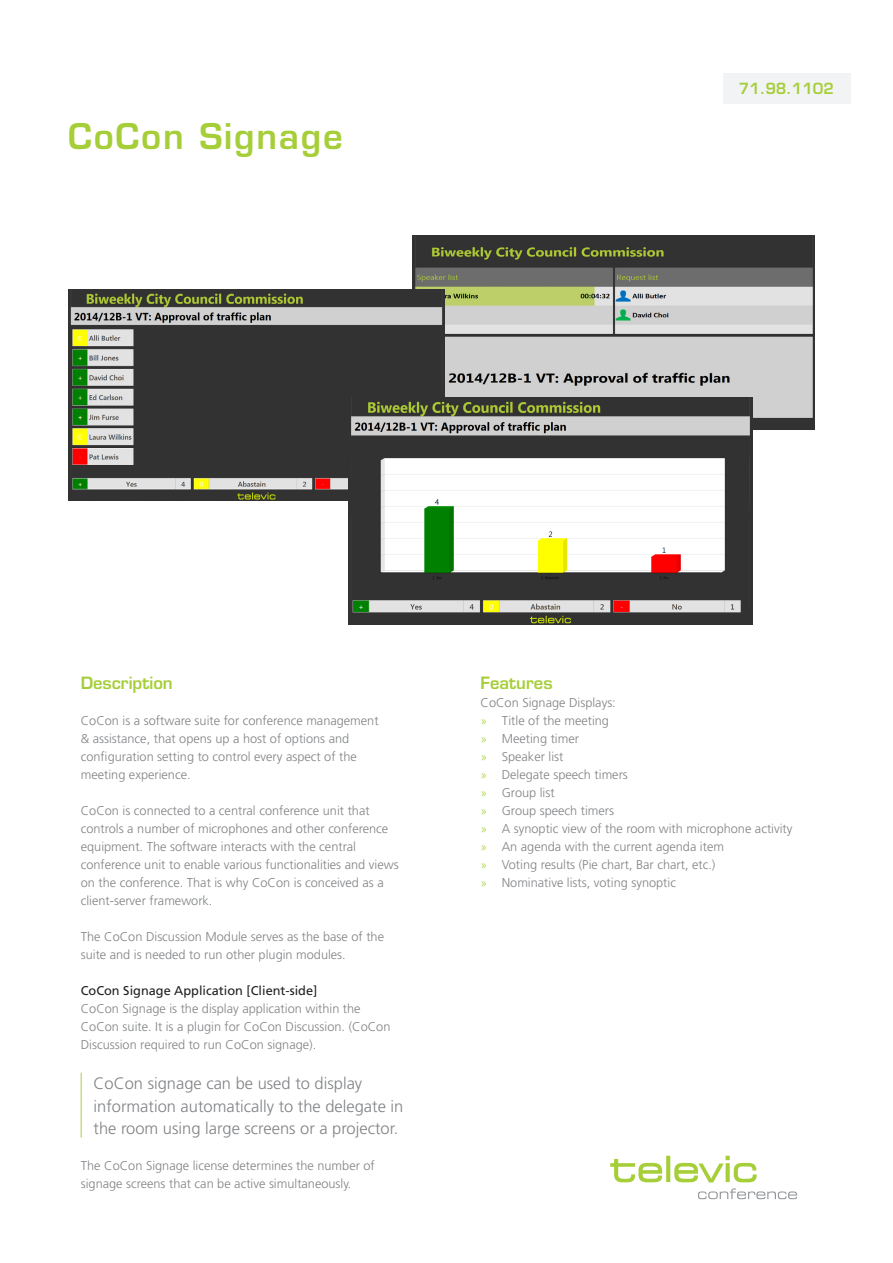
<style>
.page{position:relative;width:893px;height:1263px;background:#fff}
.page>*{position:absolute;margin:0;border:0;box-sizing:border-box;transform-origin:0 0}
.Titel_niveau_1{font:600 34.5px "Eurostile LT Std";letter-spacing:.05em;color:#a6ce39}
.BROOD___regular{font:300 16.5px/22.5px "Frutiger LT Std";color:#808285}
.Titel_niveau_3{font:600 16.5px "Eurostile LT Std";color:#a6ce39}
.DATASHEET_-_number{font:600 15px "Eurostile LT Std";color:#a6ce39}
.BROOD___regular-2{font:300 12.75px/18px "Frutiger LT Std";color:#808285}
.BROOD___regular-3{font:12.75px "Frutiger LT Std";color:#231f20}
.s1{font-size:12px;color:#a6ce39}
</style>
<div class="page">
<svg style="left:698px;top:1188px;width:99px;height:11px"></svg>
<svg style="left:610px;top:1156px;width:147px;height:26px"></svg>
<div style="left:722px;top:73px;width:128px;height:30px;background:#f2f3f4"></div>
<hr style="left:81px;top:1073px;width:1px;height:64px;background:#a6ce39">
<img style="left:412px;top:235px;width:403px;height:194px">
<img style="left:68px;top:289px;width:376px;height:212px">
<img style="left:349px;top:398px;width:404px;height:227px">
<p class="Titel_niveau_1" style="left:68px;top:115px;width:276px">CoCon Signage</p>
<p class="DATASHEET_-_number" style="left:739px;top:79px;width:97px">71.98.1102</p>
<p class="DATASHEET_-_number" style="left:792px;top:79px;width:44px">20 0</p>
<p class="Titel_niveau_3" style="left:81px;top:672px;width:94px">Description</p>
<p class="BROOD___regular-2" style="left:81px;top:711px;width:299px">CoCon is a software suite for conference management &amp; assistance, that opens up a host of options and configuration setting to control every aspect of the meeting experience.</p>
<p class="BROOD___regular-2" style="left:81px;top:801px;width:319px">CoCon is connected to a central conference unit that controls a number of microphones and other conference equipment. The software interacts with the central conference unit to enable various functionalities and views on the conference. That is why CoCon is conceived as a client-server framework.</p>
<p class="BROOD___regular-2" style="left:81px;top:927px;width:305px">The CoCon Discussion Module serves as the base of the suite and is needed to run other plugin modules.</p>
<p class="BROOD___regular-3" style="left:81px;top:983px;width:238px">CoCon Signage Application [Client-side]</p>
<p class="BROOD___regular-2" style="left:81px;top:999px;width:311px">CoCon Signage is the display application within the<br>CoCon suite. It is a plugin for CoCon Discussion. (CoCon<br>Discussion required to run CoCon signage).</p>
<p class="BROOD___regular" style="left:94px;top:1072px;width:311px">CoCon signage can be used to display information automatically to the delegate in the room using large screens or a projector.</p>
<p class="BROOD___regular-2" style="left:81px;top:1157px;width:296px">The CoCon Signage license determines the number of signage screens that can be active simultaneously.</p>
<p class="Titel_niveau_3" style="left:480px;top:672px;width:74px">Features</p>
<p class="BROOD___regular-2" style="left:480px;top:693px;width:137px">CoCon Signage Displays:</p>
<p class="BROOD___regular-2" style="left:480px;top:711px;width:130px"><span class="s1">»</span> Title of the meeting</p>
<p class="BROOD___regular-2" style="left:480px;top:729px;width:100px"><span class="s1">»</span> Meeting timer</p>
<p class="BROOD___regular-2" style="left:480px;top:747px;width:84px"><span class="s1">»</span> Speaker list</p>
<p class="BROOD___regular-2" style="left:480px;top:765px;width:149px"><span class="s1">»</span> Delegate speech timers</p>
<p class="BROOD___regular-2" style="left:480px;top:783px;width:76px"><span class="s1">»</span> Group list</p>
<p class="BROOD___regular-2" style="left:480px;top:801px;width:135px"><span class="s1">»</span> Group speech timers</p>
<p class="BROOD___regular-2" style="left:480px;top:819px;width:313px"><span class="s1">»</span> A synoptic view of the room with microphone activity</p>
<p class="BROOD___regular-2" style="left:480px;top:837px;width:245px"><span class="s1">»</span> An agenda with the current agenda item</p>
<p class="BROOD___regular-2" style="left:480px;top:855px;width:236px"><span class="s1">»</span> Voting results (Pie chart, Bar chart, etc.)</p>
<p class="BROOD___regular-2" style="left:480px;top:873px;width:197px"><span class="s1">»</span> Nominative lists, voting synoptic</p>
</div>
